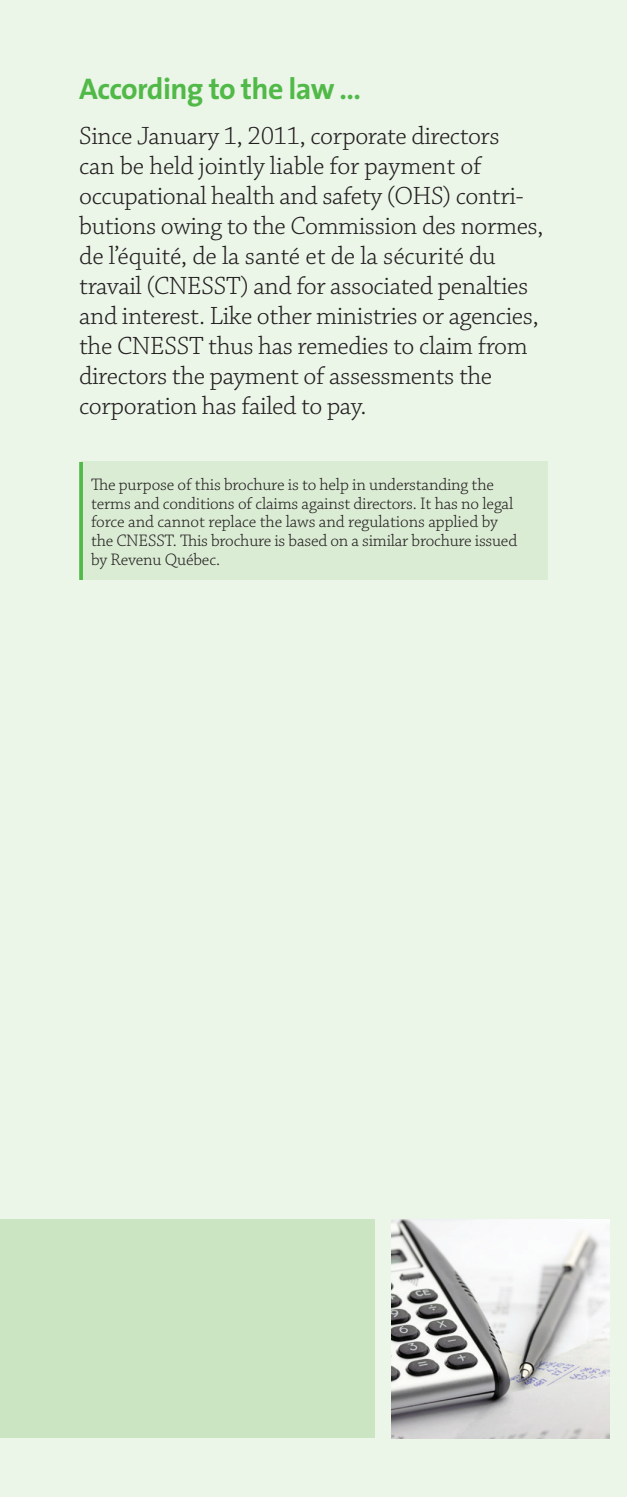
<style>
.page{position:relative;width:630px;height:1497px;background:#fff}
.page>*{position:absolute;margin:0;border:0;box-sizing:border-box;transform-origin:0 0}
.t1{font:700 30px "The Sans";letter-spacing:-.02em;color:#51b948}
.t2{font:300 26.25px/30px "Chaparral Pro";letter-spacing:-.015em;color:#231f20}
.t3{font:300 17.5px/18.8px "Chaparral Pro";letter-spacing:-.01em;color:#231f20}
</style>
<div class="page">
<div style="left:0;top:0;width:626px;height:1496px;background:#ebf5e8"></div>
<div style="left:81px;top:462px;width:466px;height:118px;background:#dbecd4"></div>
<svg style="left:79px;top:462px;width:4px;height:118px"></svg>
<div style="left:0;top:1219px;width:374px;height:218px;background:#cbe4c1"></div>
<img style="left:391px;top:1219px;width:219px;height:218px">
<p class="t1" style="left:79px;top:64px;width:284px">According to the law …</p>
<p class="t2" style="left:79px;top:122px;width:466px">Since January 1, 2011, corporate directors<br>can be held jointly liable for payment of occupational health and safety (OHS) contri&shy;butions owing to the Commission des normes, de l’équité, de la santé et de la sécurité du travail (CNESST) and for associated penalties and interest. Like other ministries or agencies, the CNESST thus has remedies to claim from directors the payment of assessments the corporation has failed to pay.</p>
<p class="t3" style="left:91px;top:476px;width:428px">The purpose of this brochure is to help in understanding the terms and conditions of claims against directors. It has no legal force and cannot replace the laws and regulations applied by the CNESST. This brochure is based on a similar brochure issued by Revenu Québec.</p>
</div>
